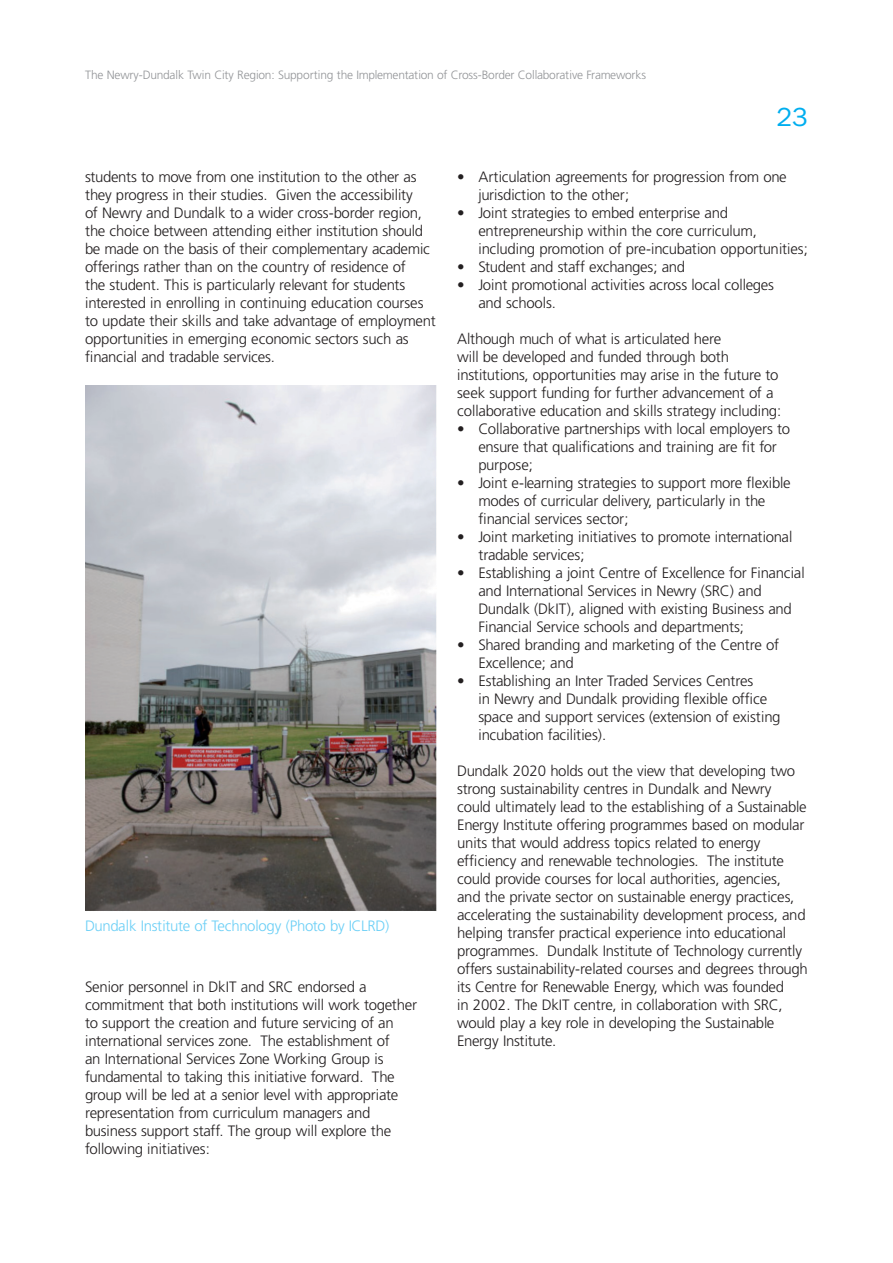
<style>
.page{position:relative;width:893px;height:1263px;background:#fff}
.page>*{position:absolute;margin:0;border:0;box-sizing:border-box;transform-origin:0 0}
.t1{font:27px "Franklin Got ITC";color:#00aeef}
.body_text{font:300 15px/18px "Frutiger";letter-spacing:-.02em;color:#231f20}
.t2{font:300 15px "Frutiger";letter-spacing:-.02em;color:#6bcff6}
.t3{font:300 12px "Frutiger";letter-spacing:-.02em;color:#939598}
</style>
<div class="page">
<img style="left:85px;top:385px;width:351px;height:526px">
<p class="t3" style="left:85px;top:68px;width:562px">The Newry-Dundalk Twin City Region: Supporting the Implementation of Cross-Border Collaborative Frameworks</p>
<p class="t1" style="left:776px;top:101px;width:33px">23</p>
<p class="body_text" style="left:85px;top:168px;width:352px">students to move from one institution to the other as they progress in their studies. Given the accessibility<br>of Newry and Dundalk to a wider cross-border region, the choice between attending either institution should be made on the basis of their complementary academic offerings rather than on the country of residence of<br>the student. This is particularly relevant for students interested in enrolling in continuing education courses to update their skills and take advantage of employment opportunities in emerging economic sectors such as financial and tradable services.</p>
<p class="t2" style="left:85px;top:918px;width:306px">Dundalk Institute of Technology (Photo by ICLRD)</p>
<p class="body_text" style="left:85px;top:978px;width:333px">Senior personnel in DkIT and SRC endorsed a commitment that both institutions will work together to support the creation and future servicing of an international services zone. The establishment of<br>an International Services Zone Working Group is fundamental to taking this initiative forward. The group will be led at a senior level with appropriate representation from curriculum managers and</p>
<p class="body_text" style="left:85px;top:1122px;width:308px">business support staff. The group will explore the following initiatives:</p>
<p class="body_text" style="left:478px;top:168px;width:310px;text-indent:-21px">• Articulation agreements for progression from one jurisdiction to the other;</p>
<p class="body_text" style="left:478px;top:204px;width:331px;text-indent:-21px">• Joint strategies to embed enterprise and entrepreneurship within the core curriculum, including promotion of pre-incubation opportunities;</p>
<p class="body_text" style="left:457px;top:258px;width:230px">• Student and staff exchanges; and</p>
<p class="body_text" style="left:478px;top:276px;width:297px;text-indent:-21px">• Joint promotional activities across local colleges and schools.</p>
<p class="body_text" style="left:457px;top:330px;width:326px">Although much of what is articulated here<br>will be developed and funded through both institutions, opportunities may arise in the future to seek support funding for further advancement of a collaborative education and skills strategy including:</p>
<p class="body_text" style="left:478px;top:420px;width:313px;text-indent:-21px">• Collaborative partnerships with local employers to ensure that qualifications and training are fit for purpose;</p>
<p class="body_text" style="left:478px;top:474px;width:314px;text-indent:-21px">• Joint e-learning strategies to support more flexible modes of curricular delivery, particularly in the financial services sector;</p>
<p class="body_text" style="left:478px;top:528px;width:315px;text-indent:-21px">• Joint marketing initiatives to promote international tradable services;</p>
<p class="body_text" style="left:478px;top:564px;width:328px;text-indent:-21px">• Establishing a joint Centre of Excellence for Financial and International Services in Newry (SRC) and Dundalk (DkIT), aligned with existing Business and Financial Service schools and departments;</p>
<p class="body_text" style="left:478px;top:636px;width:302px;text-indent:-21px">• Shared branding and marketing of the Centre of<br>Excellence; and</p>
<p class="body_text" style="left:478px;top:672px;width:304px;text-indent:-21px">• Establishing an Inter Traded Services Centres<br>in Newry and Dundalk providing flexible office space and support services (extension of existing incubation facilities).</p>
<p class="body_text" style="left:457px;top:762px;width:352px">Dundalk 2020 holds out the view that developing two strong sustainability centres in Dundalk and Newry could ultimately lead to the establishing of a Sustainable Energy Institute offering programmes based on modular units that would address topics related to energy efficiency and renewable technologies. The institute could provide courses for local authorities, agencies, and the private sector on sustainable energy practices, accelerating the sustainability development process, and helping transfer practical experience into educational programmes. Dundalk Institute of Technology currently offers sustainability-related courses and degrees through its Centre for Renewable Energy, which was founded<br>in 2002. The DkIT centre, in collaboration with SRC, would play a key role in developing the Sustainable Energy Institute.</p>
</div>
